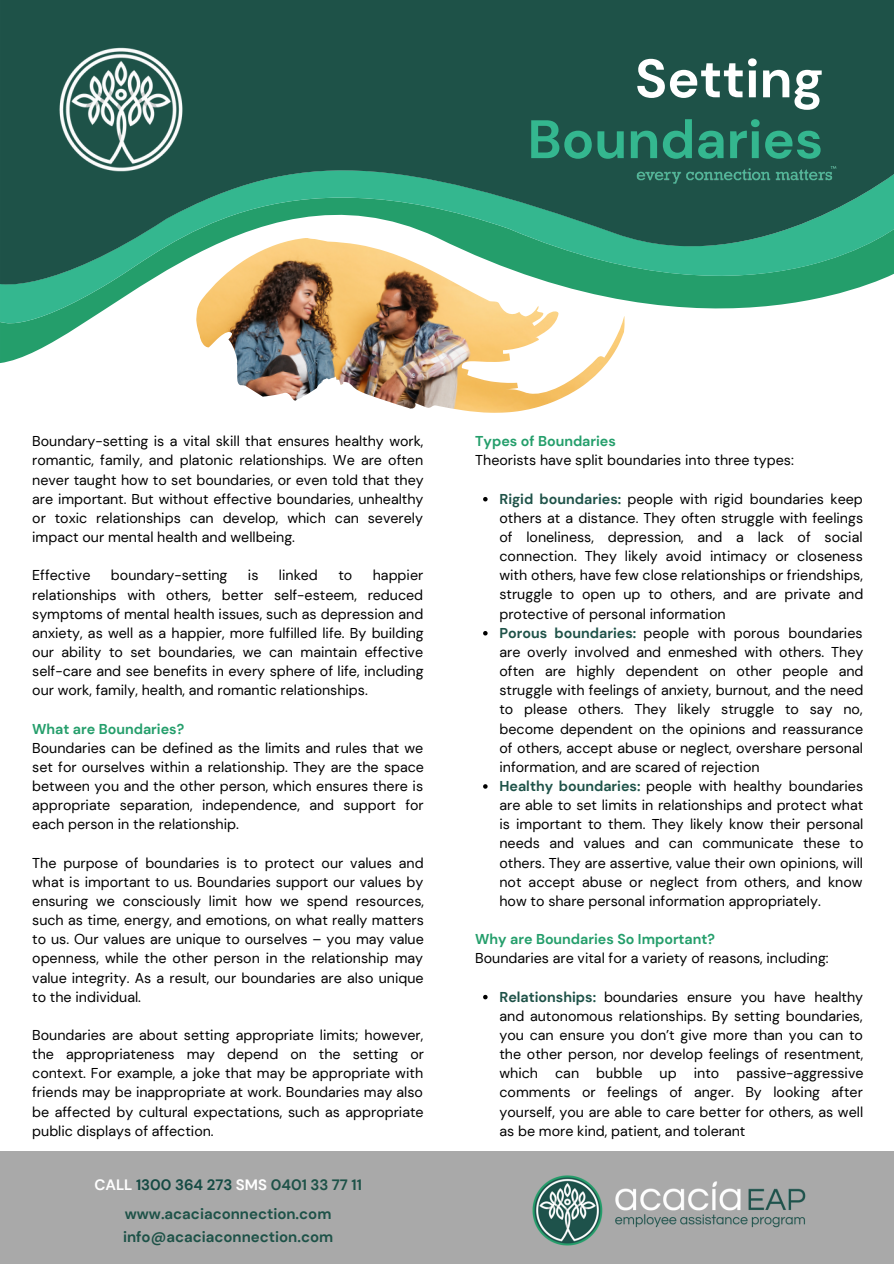
<style>
.page{position:relative;width:894px;height:1264px;background:#fff}
.page>*{position:absolute;margin:0;border:0;box-sizing:border-box;transform-origin:0 0}
.t1{font:700 54px "DM Sans";color:#34b78f}
.t2{font:700 54px "DM Sans";color:#fff}
.t3{font:700 15px "DM Sans";color:#1e5248}
.t4{font:700 15px "DM Sans";color:#154a43}
.t5{font:14.25px/19.2px "DM Sans";color:#000;text-align:justify}
.t6{font:700 14.25px "DM Sans";color:#249e6b}
.s1{color:#fff}
.s2{color:#1e5248}
.s3{font-weight:700;color:#1e5248}
</style>
<div class="page">
<div style="left:0;top:1151px;width:893px;height:112px;background:#a9a9a9"></div>
<img style="left:532px;top:1175px;width:274px;height:71px">
<svg style="left:0;top:337px;width:61px;height:26px;fill:#249e6b"></svg>
<svg style="left:0;top:294px;width:836px;height:43px"></svg>
<svg style="left:0;top:0;width:893px;height:294px;fill:#1e5248"></svg>
<img style="left:53px;top:43px;width:135px;height:133px">
<img style="left:609px;top:131px;width:249px;height:91px">
<img style="left:195px;top:238px;width:429px;height:175px">
<svg style="left:483px;top:497px;width:4px;height:4px"></svg>
<svg style="left:483px;top:631px;width:4px;height:4px"></svg>
<svg style="left:483px;top:784px;width:4px;height:4px"></svg>
<svg style="left:483px;top:994px;width:4px;height:5px"></svg>
<p class="t2" style="left:634px;top:44px;width:190px">Setting</p>
<p class="t1" style="left:527px;top:104px;width:297px">Boundaries</p>
<p class="t5" style="left:32px;top:432px;width:393px">Boundary-setting is a vital skill that ensures healthy work, romantic, family, and platonic relationships. We are often never taught how to set boundaries, or even told that they are important. But without effective boundaries, unhealthy or toxic relationships can develop, which can severely impact our mental health and wellbeing.</p>
<p class="t5" style="left:32px;top:566px;width:60px">Effective</p>
<p class="t5" style="left:111px;top:566px;width:118px">boundary-setting</p>
<p class="t5" style="left:248px;top:566px;width:12px">is</p>
<p class="t5" style="left:279px;top:566px;width:40px">linked</p>
<p class="t5" style="left:338px;top:566px;width:15px">to</p>
<p class="t5" style="left:32px;top:566px;width:393px;text-indent:340px">happier relationships with others, better self-esteem, reduced symptoms of mental health issues, such as depression and anxiety, as well as a happier, more fulfilled life. By building our ability to set boundaries, we can maintain effective self-care and see benefits in every sphere of life, including our work, family, health, and romantic relationships.</p>
<p class="t6" style="left:32px;top:719px;width:153px">What are Boundaries?</p>
<p class="t5" style="left:32px;top:738px;width:393px">Boundaries can be defined as the limits and rules that we set for ourselves within a relationship. They are the space between you and the other person, which ensures there is appropriate separation, independence, and support for each person in the relationship.</p>
<p class="t5" style="left:32px;top:853px;width:393px">The purpose of boundaries is to protect our values and what is important to us. Boundaries support our values by ensuring we consciously limit how we spend resources, such as time, energy, and emotions, on what really matters to us. Our values are unique to ourselves – you may value openness, while the other person in the relationship may value integrity. As a result, our boundaries are also unique to the individual.</p>
<p class="t5" style="left:32px;top:1025px;width:393px">Boundaries are about setting appropriate limits; however, the appropriateness may depend on the setting or context. For example, a joke that may be appropriate with friends may be inappropriate at work. Boundaries may also be affected by cultural expectations, such as appropriate public displays of affection.</p>
<p class="t4" style="left:94px;top:1175px;width:269px"><span class="s1">CALL</span> 1300 364 273 <span class="s1">SMS</span> <span class="s2">0401 33 77 11</span></p>
<p class="t3" style="left:125px;top:1204px;width:208px">www.acaciaconnection.com</p>
<p class="t3" style="left:123px;top:1226px;width:211px">info@acaciaconnection.com</p>
<p class="t6" style="left:475px;top:432px;width:142px">Types of Boundaries</p>
<p class="t5" style="left:475px;top:451px;width:320px">Theorists have split boundaries into three types:</p>
<p class="t5" style="left:499px;top:489px;width:365px"><span class="s3">Rigid boundaries:</span> people with rigid boundaries keep others at a distance. They often struggle with feelings of loneliness, depression, and a lack of social connection. They likely avoid intimacy or closeness with others, have few close relationships or friendships, struggle to open up to others, and are private and protective of personal information</p>
<p class="t5" style="left:499px;top:623px;width:365px"><span class="s3">Porous boundaries:</span> people with porous boundaries are overly involved and enmeshed with others. They often are highly dependent on other people and struggle with feelings of anxiety, burnout, and the need to please others. They likely struggle to say no, become dependent on the opinions and reassurance of others, accept abuse or neglect, overshare personal information, and are scared of rejection</p>
<p class="t5" style="left:499px;top:776px;width:365px"><span class="s3">Healthy boundaries:</span> people with healthy boundaries are able to set limits in relationships and protect what is important to them. They likely know their personal needs and values and can communicate these to others. They are assertive, value their own opinions, will not accept abuse or neglect from others, and know how to share personal information appropriately.</p>
<p class="t6" style="left:475px;top:930px;width:241px">Why are Boundaries So Important?</p>
<p class="t5" style="left:475px;top:948px;width:355px">Boundaries are vital for a variety of reasons, including:</p>
<p class="t5" style="left:499px;top:987px;width:365px"><span class="s3">Relationships:</span> boundaries ensure you have healthy and autonomous relationships. By setting boundaries, you can ensure you don’t give more than you can to the other person, nor develop feelings of resentment, which can bubble up into passive-aggressive comments or feelings of anger. By looking after yourself, you are able to care better for others, as well as be more kind, patient, and tolerant</p>
</div>
